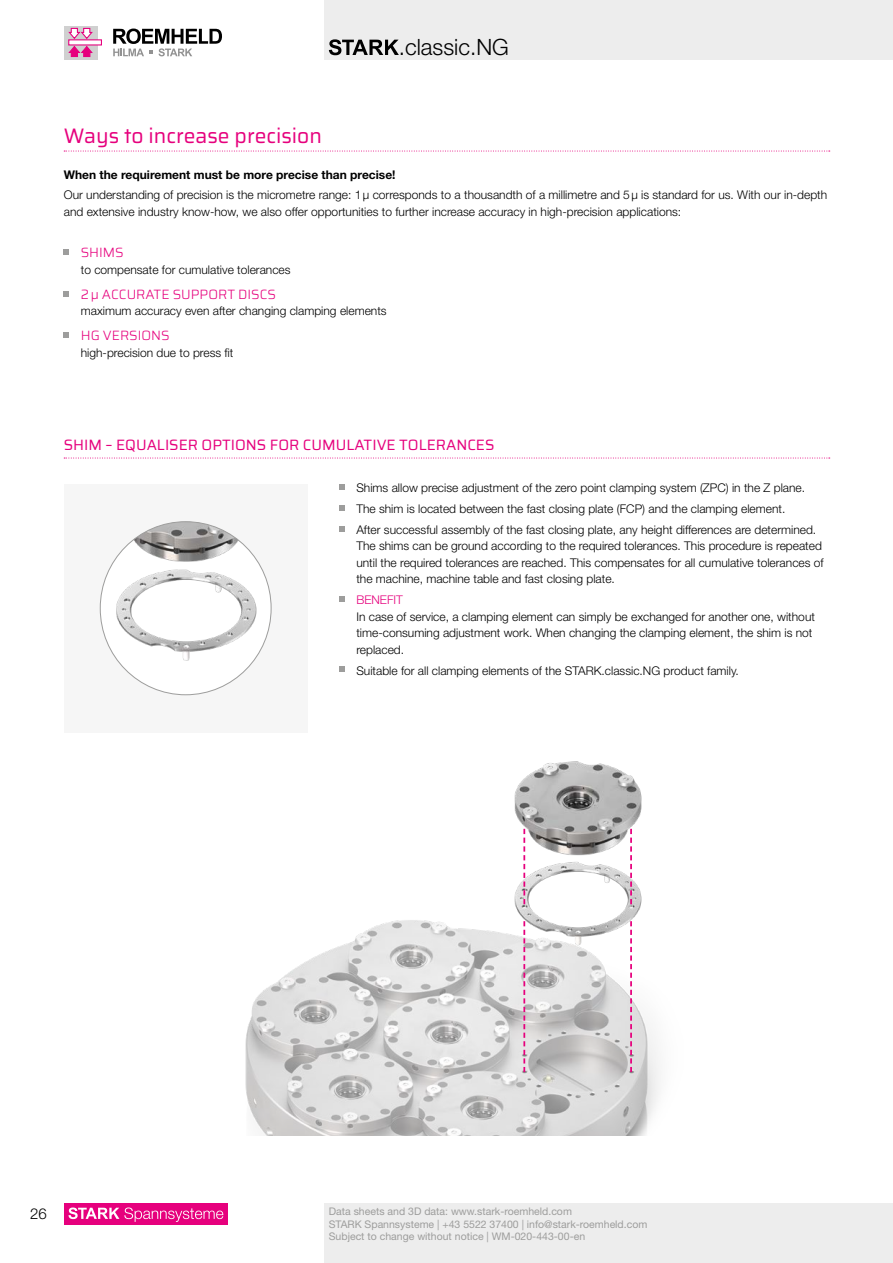
<style>
.page{position:relative;width:893px;height:1263px;background:#fff}
.page>*{position:absolute;margin:0;border:0;box-sizing:border-box;transform-origin:0 0}
.t1{font:300 22.5px "Helvetica Neue LT Std";color:#000}
.t2{font:21px "Saira";color:#e6007d}
.t3{font:15px "Saira";color:#e6007d}
.t4{font:300 15px "Helvetica Neue LT Std";color:#000}
.t5{font:300 13.5px "Saira";color:#e6007d}
.t6{font:300 12px/16.5px "Helvetica Neue LT Std";color:#000}
.t7{font:700 12px "Helvetica Neue LT Std";color:#000}
.t8{font:300 12px "Helvetica Neue LT Std";color:#e6007d}
.t9{font:10.5px/12.6px "Helvetica Neue LT Std";color:#9d9d9c}
</style>
<div class="page">
<div style="left:64px;top:1203px;width:163px;height:22px;background:#e6007d"></div>
<svg style="left:68px;top:1207px;width:155px;height:15px"></svg>
<div style="left:325px;top:1203px;width:568px;height:60px;background:#ededed"></div>
<div style="left:64px;top:26px;width:34px;height:33px;background:#d0d0d0"></div>
<svg style="left:68px;top:39px;width:34px;height:7px"></svg>
<svg style="left:68px;top:27px;width:26px;height:31px"></svg>
<svg style="left:113px;top:29px;width:109px;height:27px"></svg>
<div style="left:325px;top:0;width:568px;height:60px;background:#ededed"></div>
<svg style="left:329px;top:39px;width:70px;height:16px"></svg>
<svg style="left:64px;top:458px;width:766px;height:1px"></svg>
<svg style="left:339px;top:484px;width:6px;height:6px"></svg>
<svg style="left:339px;top:505px;width:6px;height:6px"></svg>
<svg style="left:339px;top:526px;width:6px;height:5px"></svg>
<svg style="left:339px;top:596px;width:6px;height:6px"></svg>
<svg style="left:339px;top:666px;width:6px;height:6px"></svg>
<svg style="left:64px;top:151px;width:766px;height:1px"></svg>
<svg style="left:64px;top:249px;width:5px;height:6px"></svg>
<svg style="left:64px;top:291px;width:5px;height:5px"></svg>
<svg style="left:64px;top:332px;width:5px;height:6px"></svg>
<div style="left:64px;top:484px;width:244px;height:248px;background:#f6f6f6"></div>
<img style="left:100px;top:522px;width:171px;height:173px">
<img style="left:245px;top:761px;width:414px;height:374px">
<svg style="left:523px;top:829px;width:2px;height:75px"></svg>
<svg style="left:523px;top:921px;width:2px;height:151px"></svg>
<svg style="left:630px;top:829px;width:2px;height:75px"></svg>
<svg style="left:630px;top:921px;width:2px;height:151px"></svg>
<h1 class="t1" style="left:399px;top:34px;width:112px">.classic.NG</h1>
<h2 class="t2" style="left:64px;top:120px;width:260px">Ways to increase precision</h2>
<p class="t7" style="left:64px;top:167px;width:333px">When the requirement must be more precise than precise!</p>
<p class="t6" style="left:64px;top:187px;width:765px">Our understanding of precision is the micrometre range: 1µ corresponds to a thousandth of a millimetre and 5µ is standard for us. With our in-depth and extensive industry know-how, we also offer opportunities to further increase accuracy in high-precision applications:</p>
<p class="t5" style="left:81px;top:243px;width:44px">SHIMS</p>
<p class="t6" style="left:81px;top:261px;width:211px">to compensate for cumulative tolerances</p>
<p class="t5" style="left:81px;top:284px;width:197px">2µ ACCURATE SUPPORT DISCS</p>
<p class="t6" style="left:81px;top:303px;width:307px">maximum accuracy even after changing clamping elements</p>
<p class="t5" style="left:81px;top:326px;width:90px">HG VERSIONS</p>
<p class="t6" style="left:81px;top:344px;width:154px">high-precision due to press fit</p>
<p class="t3" style="left:64px;top:433px;width:432px">SHIM – EQUALISER OPTIONS FOR CUMULATIVE TOLERANCES</p>
<p class="t6" style="left:356px;top:478px;width:461px;line-height:20.7px">Shims allow precise adjustment of the zero point clamping system (ZPC) in the Z plane.<br>The shim is located between the fast closing plate (FCP) and the clamping element.<br>After successful assembly of the fast closing plate, any height differences are determined.</p>
<p class="t6" style="left:356px;top:538px;width:469px">The shims can be ground according to the required tolerances. This procedure is repeated until the required tolerances are reached. This compensates for all cumulative tolerances of the machine, machine table and fast closing plate.</p>
<p class="t8" style="left:356px;top:593px;width:48px">BENEFIT</p>
<p class="t6" style="left:356px;top:608px;width:460px">In case of service, a clamping element can simply be exchanged for another one, without time-consuming adjustment work. When changing the clamping element, the shim is not replaced.</p>
<p class="t6" style="left:356px;top:662px;width:384px">Suitable for all clamping elements of the STARK.classic.NG product family.</p>
<p class="t4" style="left:30px;top:1205px;width:18px">26</p>
<p class="t9" style="left:329px;top:1205px;width:320px">Data sheets and 3D data: www.stark-roemheld.com<br>STARK Spannsysteme | +43 5522 37400 | info@stark-roemheld.com<br>Subject to change without notice | WM-020-443-00-en</p>
</div>
